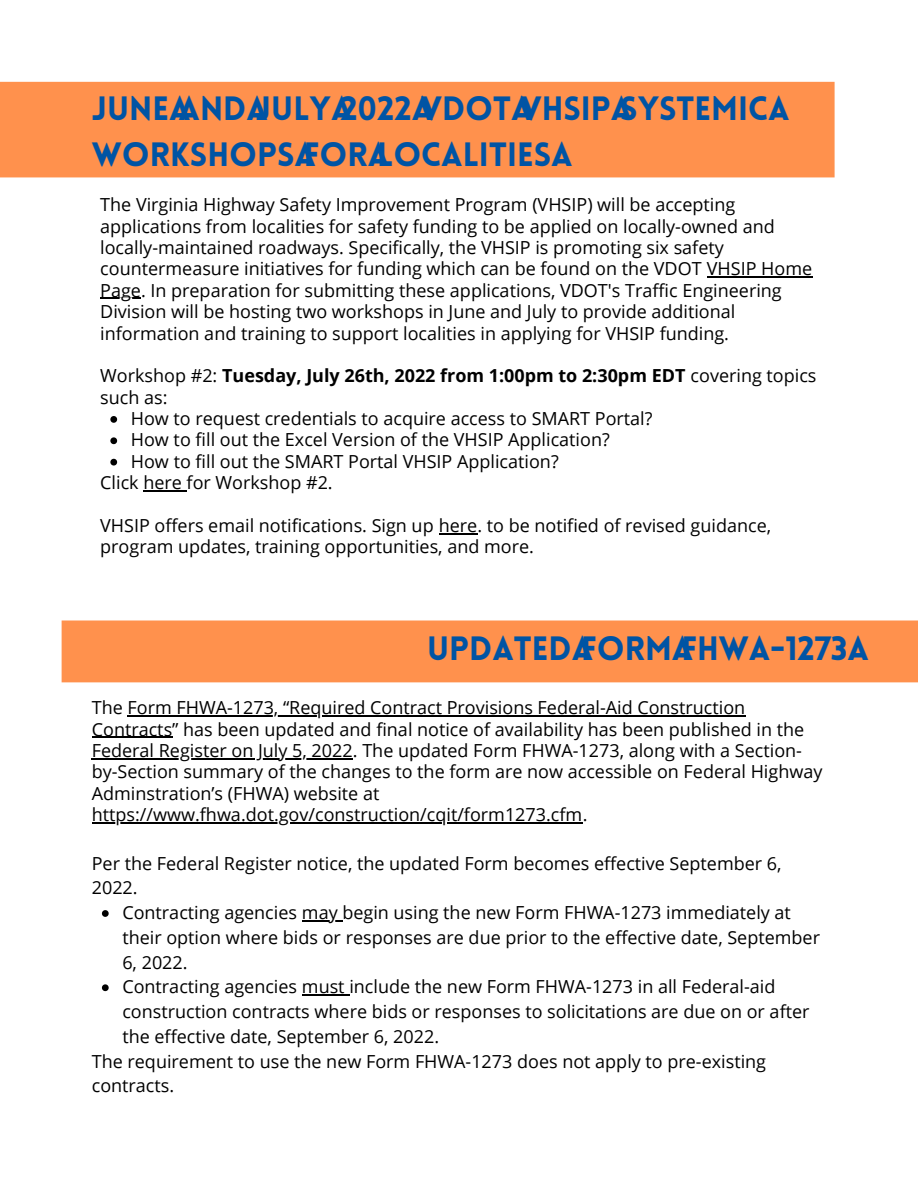
<style>
.page{position:relative;width:918px;height:1188px;background:#fff}
.page>*{position:absolute;margin:0;border:0;box-sizing:border-box;transform-origin:0 0}
.t1{font:900 33px/46.2px "Lovelo";color:#0054a4}
.t2{font:18px/21.3px "Open Sans";color:#000}
.t3{font:700 18px/21.3px "Open Sans";color:#000}
.s1{font-weight:400}
</style>
<div class="page">
<hr style="left:92px;top:822px;width:491px;height:2px;background:#000">
<hr style="left:92px;top:758px;width:261px;height:1px;background:#000">
<hr style="left:128px;top:716px;width:618px;height:1px;background:#000">
<hr style="left:302px;top:920px;width:40px;height:1px;background:#000">
<hr style="left:100px;top:298px;width:41px;height:1px;background:#000">
<div style="left:62px;top:621px;width:856px;height:61px;background:#ff914d"></div>
<div style="left:0;top:82px;width:835px;height:95px;background:#ff914d"></div>
<hr style="left:707px;top:277px;width:105px;height:1px;background:#000">
<hr style="left:143px;top:490px;width:44px;height:1px;background:#000">
<hr style="left:439px;top:533px;width:38px;height:1px;background:#000">
<hr style="left:92px;top:737px;width:80px;height:1px;background:#000">
<hr style="left:302px;top:995px;width:47px;height:1px;background:#000">
<svg style="left:110px;top:416px;width:7px;height:7px"></svg>
<svg style="left:110px;top:437px;width:7px;height:7px"></svg>
<svg style="left:110px;top:459px;width:7px;height:7px"></svg>
<svg style="left:102px;top:910px;width:7px;height:7px"></svg>
<svg style="left:102px;top:984px;width:7px;height:7px"></svg>
<h1 class="t1" style="left:92px;top:89px;width:699px">JUNEAANDAJULYA2022AVDOTAVHSIPASYSTEMICA<br>WORKSHOPSAFORALOCALITIESA</h1>
<p class="t2" style="left:100px;top:194px;width:714px">The Virginia Highway Safety Improvement Program (VHSIP) will be accepting applications from localities for safety funding to be applied on locally-owned and locally-maintained roadways. Specifically, the VHSIP is promoting six safety countermeasure initiatives for funding which can be found on the VDOT VHSIP Home Page. In preparation for submitting these applications, VDOT's Traffic Engineering Division will be hosting two workshops in June and July to provide additional information and training to support localities in applying for VHSIP funding.</p>
<p class="t3" style="left:100px;top:365px;width:718px"><span class="s1">Workshop #2:</span> Tuesday, July 26th, 2022 from 1:00pm to 2:30pm EDT <span class="s1">covering topics such as:</span></p>
<p class="t2" style="left:131px;top:407px;width:523px">How to request credentials to acquire access to SMART Portal?</p>
<p class="t2" style="left:131px;top:429px;width:480px">How to fill out the Excel Version of the VHSIP Application?</p>
<p class="t2" style="left:100px;top:450px;width:460px;text-indent:31px">How to fill out the SMART Portal VHSIP Application?<br>Click here for Workshop #2.</p>
<p class="t2" style="left:100px;top:514px;width:672px">VHSIP offers email notifications. Sign up here. to be notified of revised guidance, program updates, training opportunities, and more.</p>
<h1 class="t1" style="left:427px;top:629px;width:443px">UPDATEDAFORMAFHWA-1273A</h1>
<p class="t2" style="left:92px;top:697px;width:732px">The Form FHWA-1273, “Required Contract Provisions Federal-Aid Construction Contracts” has been updated and final notice of availability has been published in the Federal Register on July 5, 2022. The updated Form FHWA-1273, along with a Section&shy;by-Section summary of the changes to the form are now accessible on Federal Highway Adminstration’s (FHWA) website at https://www.fhwa.dot.gov/construction/cqit/form1273.cfm.</p>
<p class="t2" style="left:92px;top:850px;width:691px;line-height:24.8px">Per the Federal Register notice, the updated Form becomes effective September 6,<br>2022.</p>
<p class="t2" style="left:122px;top:900px;width:699px;line-height:24.8px">Contracting agencies may begin using the new Form FHWA-1273 immediately at their option where bids or responses are due prior to the effective date, September<br>6, 2022.</p>
<p class="t2" style="left:122px;top:974px;width:689px;line-height:24.8px">Contracting agencies must include the new Form FHWA-1273 in all Federal-aid construction contracts where bids or responses to solicitations are due on or after the effective date, September 6, 2022.</p>
<p class="t2" style="left:92px;top:1048px;width:676px;line-height:24.8px">The requirement to use the new Form FHWA-1273 does not apply to pre-existing contracts.</p>
</div>
